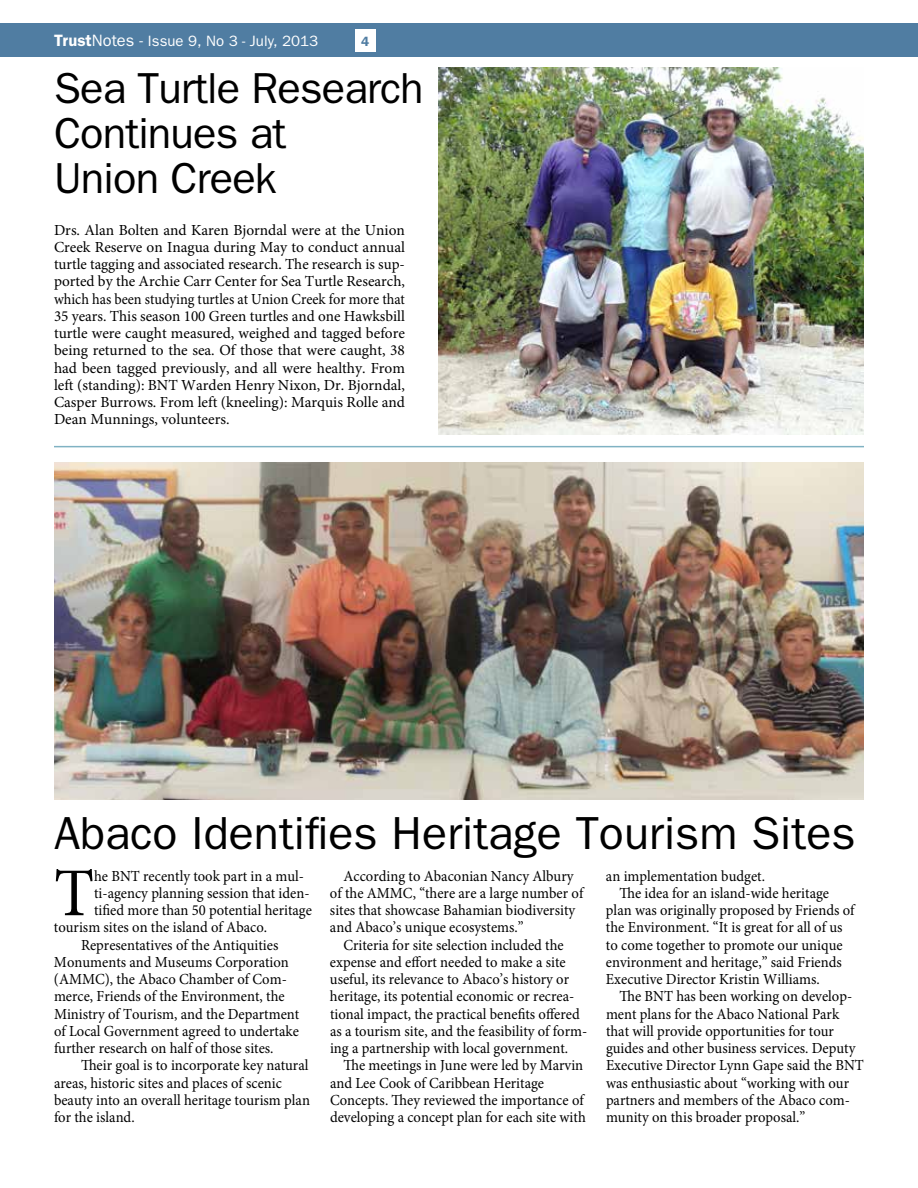
<style>
.page{position:relative;width:918px;height:1188px;background:#fff}
.page>*{position:absolute;margin:0;border:0;box-sizing:border-box;transform-origin:0 0}
.t1{font:68.4px "Minion Pro";color:#000;scale:.95 1}
.t2{font:46.5px "Franklin Gothic";color:#000}
.t3{font:43.5px/45px "Franklin Gothic";letter-spacing:-.02em;color:#000}
.t4{font:15.3px/17.2px "Minion Pro";color:#000;scale:.95 1}
.t5{font:15.3px/17.2px "Minion Pro";color:#000;text-align:justify}
.t6{font:15px "Franklin Gothic";color:#fff}
.t7{font:600 13.5px "Franklin Gothic";color:#507da2}
.s1{font-weight:600;font-size:16.5px}
.s2{font-size:16.5px}
</style>
<div class="page">
<div style="left:0;top:23px;width:918px;height:34px;background:#507da2"></div>
<div style="left:355px;top:29px;width:20px;height:22px;background:#fff"></div>
<img style="left:438px;top:68px;width:426px;height:366px">
<img style="left:54px;top:462px;width:810px;height:337px">
<hr style="left:54px;top:446px;width:810px;height:1px;background:#80b2c3">
<p class="t6" style="left:54px;top:32px;width:266px"><span class="s1">Trust</span><span class="s2">Notes -</span> Issue 9, No 3 - July, 2013</p>
<p class="t7" style="left:361px;top:33px;width:10px">4</p>
<h3 class="t3" style="left:54px;top:64px;width:371px">Sea Turtle Research<br>Continues at<br>Union Creek</h3>
<p class="t5" style="left:54px;top:221px;width:353px">Drs. Alan Bolten and Karen Bjorndal were at the Union Creek Reserve on Inagua during May to conduct annual turtle tagging and associated research. The research is sup&shy;ported by the Archie Carr Center for Sea Turtle Research, which has been studying turtles at Union Creek for more that 35 years. This season 100 Green turtles and one Hawksbill turtle were caught measured, weighed and tagged before being returned to the sea. Of those that were caught, 38 had been tagged previously, and all were healthy. From left (standing): BNT Warden Henry Nixon, Dr. Bjorndal, Casper Burrows. From left (kneeling): Marquis Rolle and Dean Munnings, volunteers.</p>
<h2 class="t2" style="left:54px;top:806px;width:803px">Abaco Identifies Heritage Tourism Sites</h2>
<h1 class="t1" style="left:54px;top:848px;width:44px">T</h1>
<p class="t4" style="left:94px;top:867px;width:223px">he BNT recently took part in a mul-</p>
<p class="t4" style="left:94px;top:885px;width:228px">ti-agency planning session that iden-</p>
<p class="t4" style="left:94px;top:902px;width:231px">tified more than 50 potential heritage</p>
<p class="t4" style="left:54px;top:919px;width:226px">tourism sites on the island of Abaco.</p>
<p class="t4" style="left:81px;top:936px;width:209px">Representatives of the Antiquities</p>
<p class="t4" style="left:54px;top:954px;width:249px">Monuments and Museums Corporation</p>
<p class="t4" style="left:54px;top:971px;width:247px">(AMMC), the Abaco Chamber of Com-</p>
<p class="t4" style="left:54px;top:988px;width:244px">merce, Friends of the Environment, the</p>
<p class="t4" style="left:54px;top:1005px;width:260px">Ministry of Tourism, and the Department</p>
<p class="t4" style="left:54px;top:1023px;width:259px">of Local Government agreed to undertake</p>
<p class="t4" style="left:54px;top:1040px;width:233px">further research on half of those sites.</p>
<p class="t4" style="left:81px;top:1057px;width:241px">Their goal is to incorporate key natural</p>
<p class="t4" style="left:54px;top:1074px;width:242px">areas, historic sites and places of scenic</p>
<p class="t4" style="left:54px;top:1092px;width:271px">beauty into an overall heritage tourism plan</p>
<p class="t4" style="left:54px;top:1109px;width:86px">for the island.</p>
<p class="t4" style="left:330px;top:867px;width:268px;text-indent:13px">According to Abaconian Nancy Albury of the AMMC, “there are a large number of sites that showcase Bahamian biodiversity and Abaco’s unique ecosystems.”</p>
<p class="t4" style="left:330px;top:936px;width:272px;text-indent:13px">Criteria for site selection included the expense and effort needed to make a site useful, its relevance to Abaco’s history or heritage, its potential economic or recrea&shy;tional impact, the practical benefits offered as a tourism site, and the feasibility of form&shy;ing a partnership with local government.</p>
<p class="t4" style="left:330px;top:1057px;width:271px;text-indent:13px">The meetings in June were led by Marvin and Lee Cook of Caribbean Heritage Concepts. They reviewed the importance of developing a concept plan for each site with</p>
<p class="t4" style="left:606px;top:867px;width:169px">an implementation budget.</p>
<p class="t4" style="left:619px;top:885px;width:222px">The idea for an island-wide heritage</p>
<p class="t4" style="left:606px;top:902px;width:263px">plan was originally proposed by Friends of</p>
<p class="t4" style="left:606px;top:919px;width:250px">the Environment. “It is great for all of us</p>
<p class="t4" style="left:606px;top:936px;width:251px">to come together to promote our unique</p>
<p class="t4" style="left:606px;top:954px;width:250px">environment and heritage,” said Friends</p>
<p class="t4" style="left:606px;top:971px;width:226px">Executive Director Kristin Williams.</p>
<p class="t4" style="left:619px;top:988px;width:247px">The BNT has been working on develop-</p>
<p class="t4" style="left:606px;top:1005px;width:247px">ment plans for the Abaco National Park</p>
<p class="t4" style="left:606px;top:1023px;width:242px">that will provide opportunities for tour</p>
<p class="t4" style="left:606px;top:1040px;width:264px">guides and other business services. Deputy</p>
<p class="t4" style="left:606px;top:1057px;width:273px">Executive Director Lynn Gape said the BNT</p>
<p class="t4" style="left:606px;top:1074px;width:257px">was enthusiastic about “working with our</p>
<p class="t4" style="left:606px;top:1092px;width:258px">partners and members of the Abaco com-</p>
<p class="t4" style="left:606px;top:1109px;width:211px">munity on this broader proposal.”</p>
</div>
